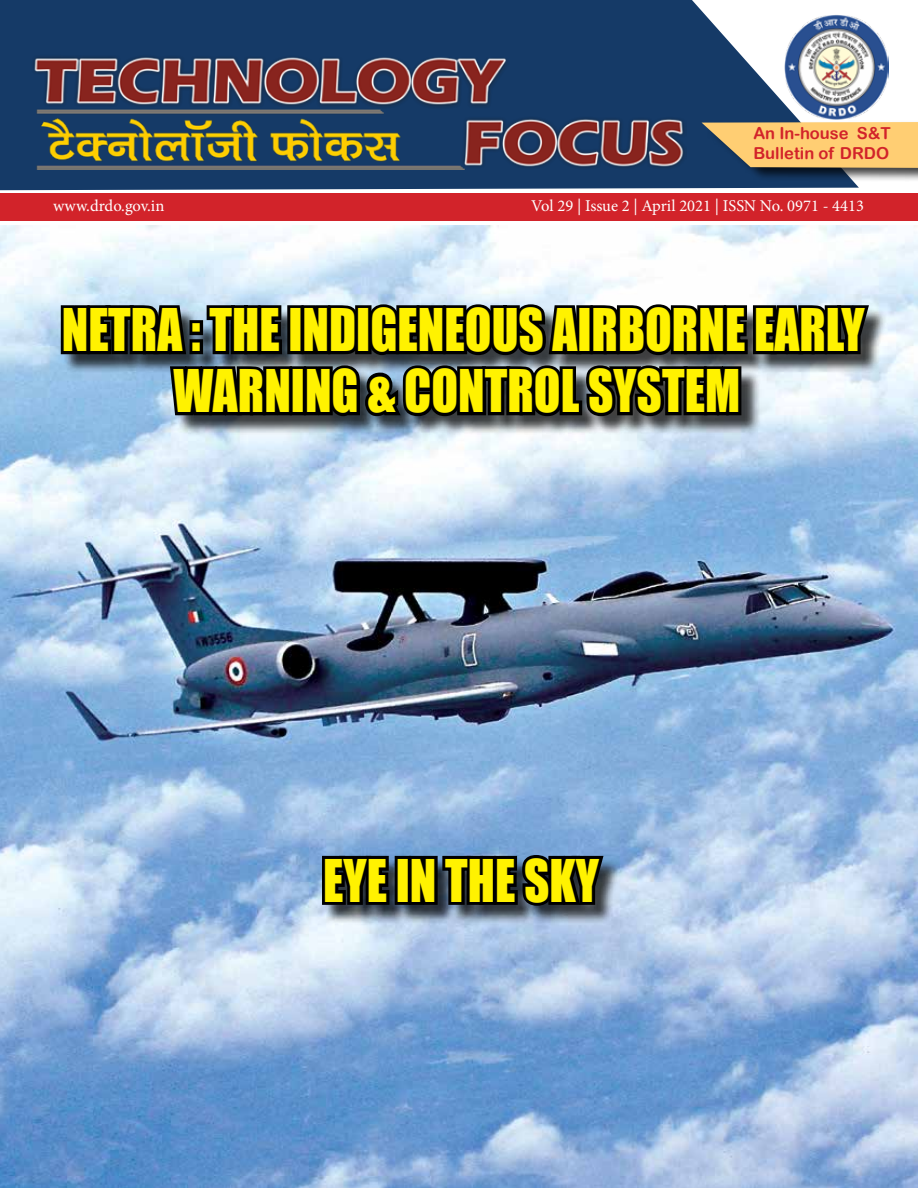
<style>
.page{position:relative;width:918px;height:1188px;background:#fff}
.page>*{position:absolute;margin:0;border:0;box-sizing:border-box;transform-origin:0 0}
.t1{font:54px/61.1px "Impact";color:#fff200;text-align:center;scale:.91 1}
.t2{font:16.5px "Minion Pro";color:#fff}
.t3{font:16.5px/19.5px "Arial Rounded MT Bold";color:#d2232a}
</style>
<div class="page">
<img style="left:0;top:226px;width:918px;height:962px">
<svg style="left:0;top:0;width:859px;height:190px;background:#2c4d76"></svg>
<img style="left:784px;top:15px;width:105px;height:104px">
<img style="left:32px;top:54px;width:654px;height:116px">
<div style="left:0;top:194px;width:918px;height:27px;background:#d2232a"></div>
<div style="left:705px;top:120px;width:213px;height:62px;background:#000;opacity:.75"></div>
<svg style="left:702px;top:122px;width:216px;height:46px;background:#b69f6e"></svg>
<div style="left:753px;top:127px;width:165px;height:36px;background:#ffce73"></div>
<svg style="left:58px;top:254px;width:815px;height:249px;background:#8794a0"></svg>
<div style="left:324px;top:858px;width:298px;height:66px;background:#000;opacity:.75"></div>
<svg style="left:319px;top:852px;width:74px;height:92px;background:#5e6973"></svg>
<div style="left:395px;top:856px;width:16px;height:49px;border:6px solid #000"></div>
<svg style="left:406px;top:826px;width:202px;height:118px;background:#576b82"></svg>
<p class="t3" style="left:753px;top:123px;width:139px">An In-house S&amp;T<br>Bulletin of DRDO</p>
<p class="t2" style="left:53px;top:195px;width:113px">www.drdo.gov.in</p>
<p class="t2" style="left:531px;top:195px;width:334px">Vol 29 | Issue 2 | April 2021 | ISSN No. 0971 - 4413</p>
<p class="t1" style="left:62px;top:298px;width:884px">NETRA : THE INDIGENEOUS AIRBORNE EARLY<br>WARNING &amp; CONTROL SYSTEM</p>
<p class="t1" style="left:323px;top:849px;width:305px">EYE IN THE SKY</p>
</div>
